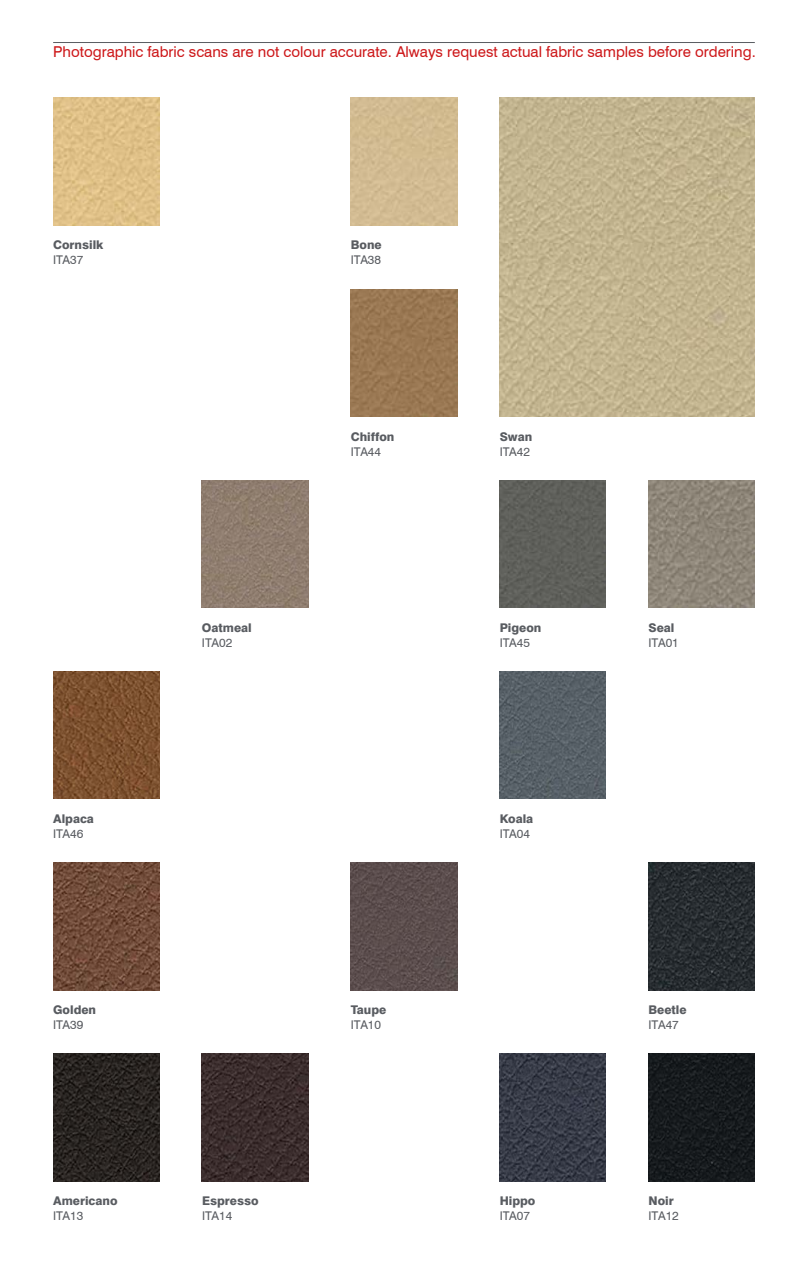
<style>
.page{position:relative;width:808px;height:1263px;background:#fff}
.page>*{position:absolute;margin:0;border:0;box-sizing:border-box;transform-origin:0 0}
.t1{font:15px "Swiss 721 BT";color:#cd1719}
.t2{font:800 12px "Swiss 721 BT";color:#595c61}
.t3{font:12px "Swiss 721 BT";color:#595c61}
</style>
<div class="page">
<hr style="left:53px;top:42px;width:702px;height:1px;background:#595c61">
<img style="left:53px;top:98px;width:106px;height:127px">
<div style="left:351px;top:98px;width:106px;height:127px;background:#d2bb91"></div>
<img style="left:500px;top:98px;width:255px;height:319px">
<img style="left:351px;top:289px;width:106px;height:128px">
<img style="left:202px;top:480px;width:106px;height:128px">
<div style="left:500px;top:480px;width:106px;height:128px;background:#5f605b"></div>
<img style="left:648px;top:480px;width:107px;height:128px">
<img style="left:53px;top:671px;width:106px;height:128px">
<img style="left:500px;top:671px;width:106px;height:128px">
<img style="left:53px;top:862px;width:106px;height:128px">
<img style="left:351px;top:862px;width:106px;height:128px">
<img style="left:648px;top:862px;width:107px;height:128px">
<img style="left:53px;top:1054px;width:106px;height:127px">
<img style="left:202px;top:1054px;width:106px;height:127px">
<img style="left:500px;top:1054px;width:106px;height:127px">
<img style="left:648px;top:1054px;width:107px;height:127px">
<p class="t1" style="left:53px;top:43px;width:704px">Photographic fabric scans are not colour accurate. Always request actual fabric samples before ordering.</p>
<p class="t2" style="left:53px;top:238px;width:52px">Cornsilk</p>
<p class="t3" style="left:53px;top:253px;width:32px">ITA37</p>
<p class="t2" style="left:351px;top:238px;width:32px">Bone</p>
<p class="t3" style="left:351px;top:253px;width:32px">ITA38</p>
<p class="t2" style="left:351px;top:429px;width:45px">Chiffon</p>
<p class="t3" style="left:351px;top:444px;width:32px">ITA44</p>
<p class="t2" style="left:500px;top:429px;width:34px">Swan</p>
<p class="t3" style="left:500px;top:444px;width:32px">ITA42</p>
<p class="t2" style="left:202px;top:620px;width:51px">Oatmeal</p>
<p class="t3" style="left:202px;top:635px;width:32px">ITA02</p>
<p class="t2" style="left:500px;top:620px;width:43px">Pigeon</p>
<p class="t3" style="left:500px;top:635px;width:32px">ITA45</p>
<p class="t2" style="left:648px;top:620px;width:27px">Seal</p>
<p class="t3" style="left:648px;top:635px;width:32px">ITA01</p>
<p class="t2" style="left:53px;top:811px;width:42px">Alpaca</p>
<p class="t3" style="left:53px;top:826px;width:32px">ITA46</p>
<p class="t2" style="left:500px;top:811px;width:35px">Koala</p>
<p class="t3" style="left:500px;top:826px;width:32px">ITA04</p>
<p class="t2" style="left:53px;top:1002px;width:44px">Golden</p>
<p class="t3" style="left:53px;top:1017px;width:32px">ITA39</p>
<p class="t2" style="left:351px;top:1002px;width:37px">Taupe</p>
<p class="t3" style="left:351px;top:1017px;width:32px">ITA10</p>
<p class="t2" style="left:648px;top:1002px;width:40px">Beetle</p>
<p class="t3" style="left:648px;top:1017px;width:32px">ITA47</p>
<p class="t2" style="left:53px;top:1194px;width:66px">Americano</p>
<p class="t3" style="left:53px;top:1209px;width:32px">ITA13</p>
<p class="t2" style="left:202px;top:1194px;width:58px">Espresso</p>
<p class="t3" style="left:202px;top:1209px;width:32px">ITA14</p>
<p class="t2" style="left:500px;top:1194px;width:37px">Hippo</p>
<p class="t3" style="left:500px;top:1209px;width:32px">ITA07</p>
<p class="t2" style="left:648px;top:1194px;width:27px">Noir</p>
<p class="t3" style="left:648px;top:1209px;width:32px">ITA12</p>
</div>
